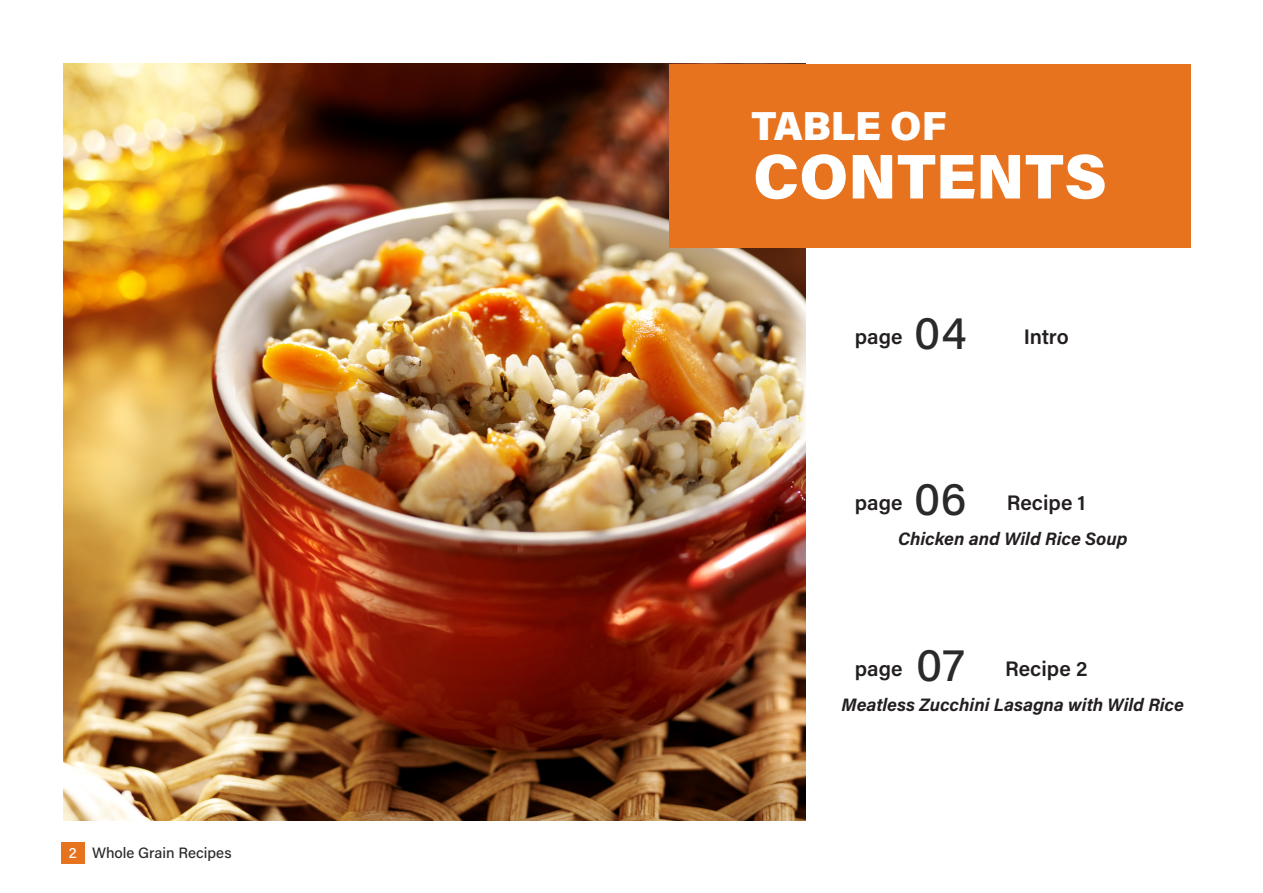
<style>
.page{position:relative;width:1263px;height:893px;background:#fff}
.page>*{position:absolute;margin:0;border:0;box-sizing:border-box;transform-origin:0 0}
.t1{font:900 63px "Acumin Pro";letter-spacing:.005em;color:#fff}
.t2{font:500 46.5px "Acumin Pro";color:#2b292a}
.t3{font:900 40.5px "Acumin Pro";letter-spacing:-.005em;color:#fff}
.Sub_Title{font:600 21px "Acumin Pro";color:#231f20}
.t4{font:italic 700 18px "Acumin Pro";color:#231f20}
.t5{font:500 15px "Acumin Pro";color:#2b292a}
.s1{color:#fff}
</style>
<div class="page">
<img style="left:64px;top:64px;width:741px;height:757px">
<div style="left:61px;top:842px;width:24px;height:21px;background:#e7731f"></div>
<div style="left:669px;top:64px;width:522px;height:184px;background:#e7731f"></div>
<p class="t5" style="left:69px;top:842px;width:164px"><span class="s1">2</span> Whole Grain Recipes</p>
<p class="t3" style="left:751px;top:97px;width:196px">TABLE OF</p>
<p class="t1" style="left:753px;top:132px;width:355px">CONTENTS</p>
<p class="Sub_Title" style="left:855px;top:322px;width:49px">page</p>
<p class="t2" style="left:914px;top:300px;width:54px">04</p>
<p class="Sub_Title" style="left:1024px;top:322px;width:47px">Intro</p>
<p class="Sub_Title" style="left:855px;top:488px;width:49px">page</p>
<p class="t2" style="left:914px;top:466px;width:54px">06</p>
<p class="Sub_Title" style="left:1007px;top:488px;width:81px">Recipe 1</p>
<p class="t4" style="left:898px;top:526px;width:231px">Chicken and Wild Rice Soup</p>
<p class="Sub_Title" style="left:855px;top:654px;width:49px">page</p>
<p class="t2" style="left:916px;top:632px;width:50px">07</p>
<p class="Sub_Title" style="left:1005px;top:654px;width:84px">Recipe 2</p>
<p class="t4" style="left:841px;top:692px;width:344px">Meatless Zucchini Lasagna with Wild Rice</p>
</div>
